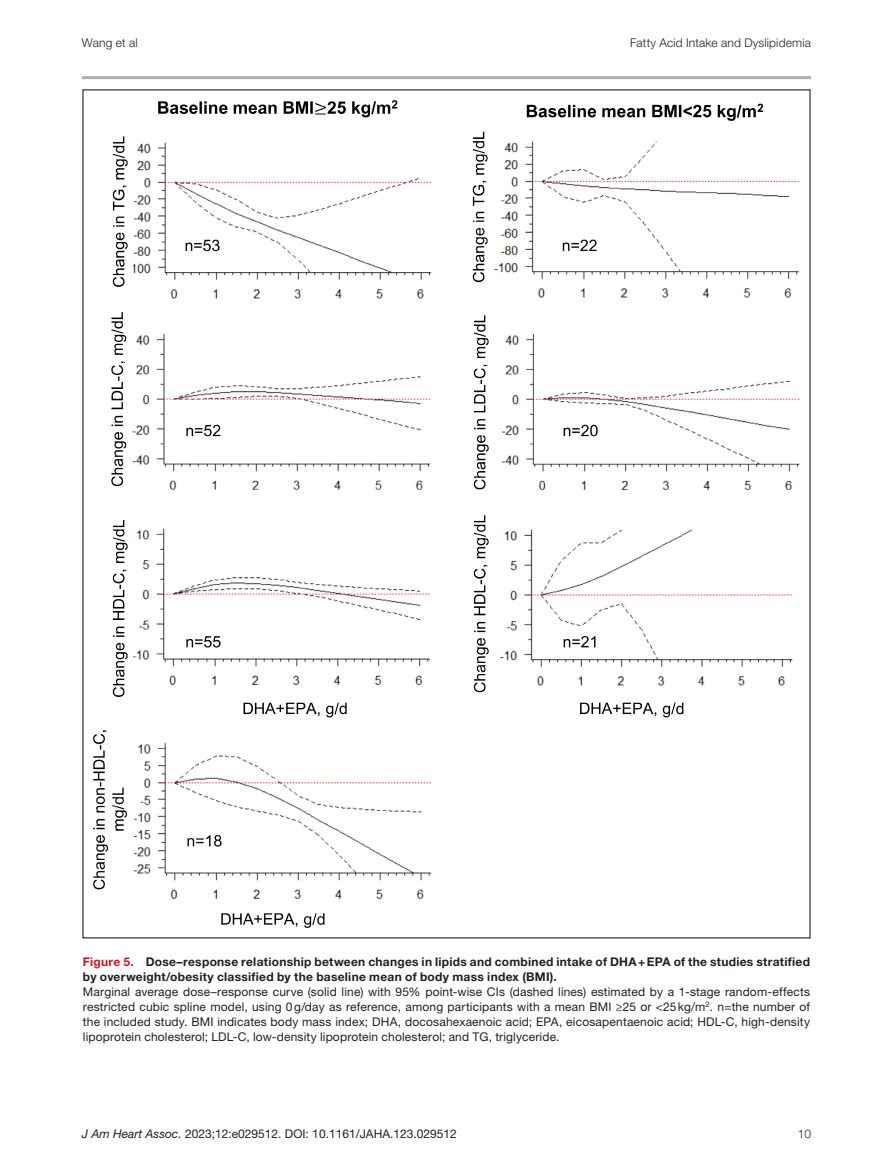
<style>
.page{position:relative;width:893px;height:1174px;background:#fff}
.page>*{position:absolute;margin:0;border:0;box-sizing:border-box;transform-origin:0 0}
.t1{font:12px/15px "Helvetica Neue LT Std";letter-spacing:.01em;color:#231f20;text-align:justify}
.t2{font:700 12px/15px "Helvetica Neue LT Std";letter-spacing:.025em;color:#231f20}
.t3{font:300 12px "Helvetica Neue LT Std";letter-spacing:.015em;color:#231f20}
.s1{color:#cd151d}
.s2{font-style:italic}
</style>
<div class="page">
<img style="left:93px;top:100px;width:707px;height:828px">
<hr style="left:82px;top:76px;width:729px;height:3px;background:#aeafb3">
<p class="t3" style="left:82px;top:35px;width:57px">Wang et al</p>
<p class="t3" style="left:630px;top:35px;width:182px">Fatty Acid Intake and Dyslipidemia</p>
<p class="t2" style="left:83px;top:954px;width:728px"><span class="s1">Figure 5.</span> Dose–response relationship between changes in lipids and combined intake of DHA+EPA of the studies stratified by overweight/obesity classified by the baseline mean of body mass index (BMI).</p>
<p class="t1" style="left:83px;top:984px;width:728px">Marginal average dose–response curve (solid line) with 95% point-wise CIs (dashed lines) estimated by a 1-stage random-effects restricted cubic spline model, using 0g/day as reference, among participants with a mean BMI ≥25 or &lt;25kg/m<sup>2</sup>. n=the number of the included study. BMI indicates body mass index; DHA, docosahexaenoic acid; EPA, eicosapentaenoic acid; HDL-C, high-density lipoprotein cholesterol; LDL-C, low-density lipoprotein cholesterol; and TG, triglyceride.</p>
<p class="t1" style="left:82px;top:1126px;width:376px"><span class="s2">J Am Heart Assoc.</span> 2023;12:e029512. DOI: 10.1161/JAHA.123.029512</p>
<p class="t3" style="left:798px;top:1126px;width:15px">10</p>
</div>
